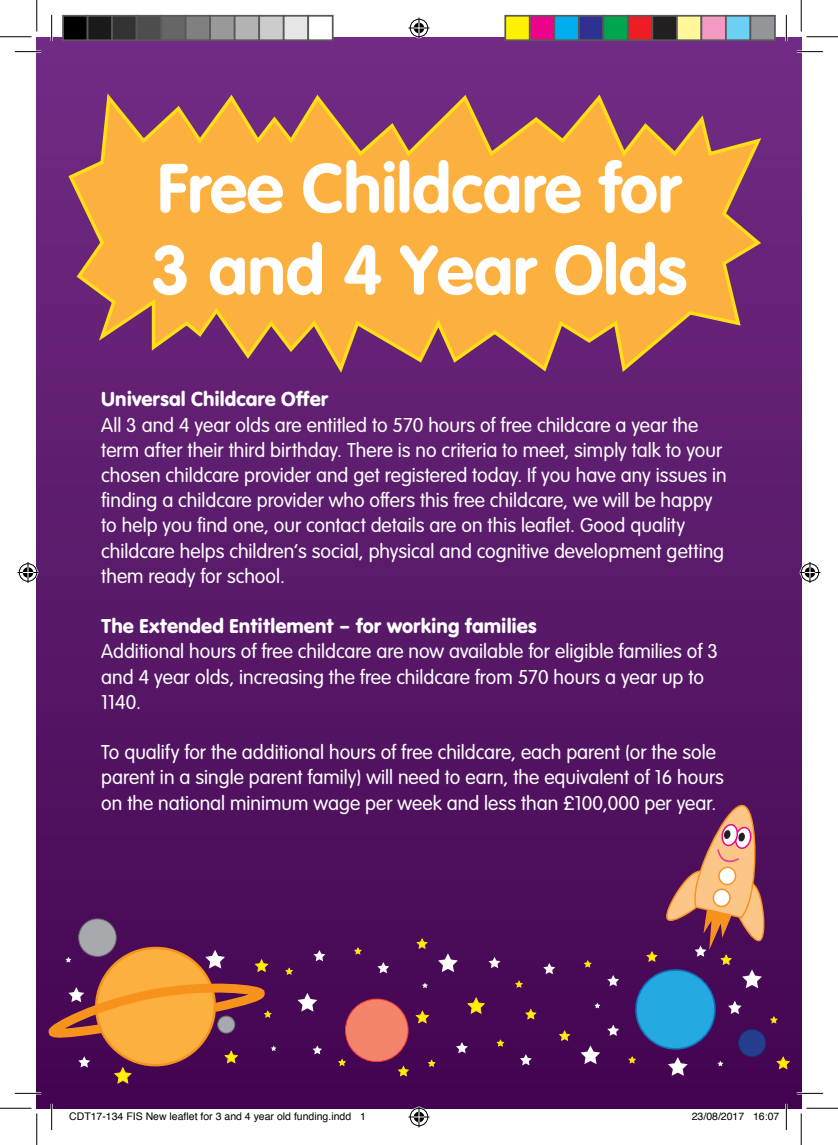
<style>
.page{position:relative;width:838px;height:1145px;background:#fff}
.page>*{position:absolute;margin:0;border:0;box-sizing:border-box;transform-origin:0 0}
.t1{font:68.25px "VAG Rounded Bold";color:#fff}
.t2{font:300 21px/25.2px "VAG Rundschrift D";color:#fff}
.t3{font:21px "VAG Rundschrift D";color:#fff}
.t4{font:10.5px "Helvetica";color:#000}
</style>
<div class="page">
<div style="left:37px;top:38px;width:764px;height:1070px;background:linear-gradient(to bottom,#722d85,#430650)"></div>
<div style="left:345px;top:999px;width:63px;height:63px;background:#f4846c;border-radius:50%"></div>
<div style="left:345px;top:999px;width:63px;height:63px;border:1px solid #ee3e35;border-radius:50%"></div>
<div style="left:636px;top:970px;width:78px;height:79px;background:#24aae1;border-radius:50%"></div>
<div style="left:635px;top:969px;width:80px;height:81px;border:2px solid #1074bc;border-radius:50%"></div>
<div style="left:79px;top:919px;width:37px;height:37px;background:#a8a9ad;border-radius:50%"></div>
<div style="left:78px;top:919px;width:39px;height:38px;border:1px solid #6c6d70;border-radius:50%"></div>
<div style="left:738px;top:1030px;width:27px;height:27px;background:#253f8e;border-radius:50%"></div>
<div style="left:738px;top:1029px;width:28px;height:28px;border:1px solid #1b2f74;border-radius:50%"></div>
<svg style="left:312px;top:1045px;width:10px;height:9px"></svg>
<svg style="left:770px;top:1017px;width:7px;height:6px"></svg>
<svg style="left:428px;top:1060px;width:7px;height:6px"></svg>
<svg style="left:515px;top:981px;width:7px;height:6px"></svg>
<svg style="left:286px;top:968px;width:6px;height:6px"></svg>
<svg style="left:456px;top:1042px;width:12px;height:11px"></svg>
<svg style="left:543px;top:963px;width:12px;height:11px"></svg>
<svg style="left:313px;top:950px;width:12px;height:11px"></svg>
<svg style="left:467px;top:997px;width:17px;height:17px"></svg>
<svg style="left:629px;top:1057px;width:6px;height:6px"></svg>
<svg style="left:728px;top:1001px;width:13px;height:13px"></svg>
<svg style="left:717px;top:1061px;width:6px;height:5px"></svg>
<svg style="left:416px;top:1011px;width:13px;height:12px"></svg>
<svg style="left:776px;top:1057px;width:13px;height:12px"></svg>
<svg style="left:297px;top:993px;width:20px;height:19px"></svg>
<svg style="left:525px;top:1009px;width:11px;height:10px"></svg>
<svg style="left:398px;top:1066px;width:10px;height:10px"></svg>
<svg style="left:559px;top:1031px;width:10px;height:10px"></svg>
<svg style="left:646px;top:952px;width:11px;height:9px"></svg>
<svg style="left:417px;top:939px;width:10px;height:9px"></svg>
<svg style="left:339px;top:1059px;width:6px;height:6px"></svg>
<svg style="left:607px;top:1025px;width:12px;height:11px"></svg>
<svg style="left:488px;top:957px;width:12px;height:11px"></svg>
<svg style="left:580px;top:1045px;width:20px;height:19px"></svg>
<svg style="left:667px;top:1057px;width:20px;height:19px"></svg>
<svg style="left:438px;top:953px;width:20px;height:19px"></svg>
<svg style="left:520px;top:1054px;width:11px;height:11px"></svg>
<svg style="left:607px;top:975px;width:12px;height:11px"></svg>
<svg style="left:377px;top:962px;width:12px;height:11px"></svg>
<svg style="left:497px;top:1040px;width:6px;height:6px"></svg>
<svg style="left:584px;top:961px;width:7px;height:6px"></svg>
<svg style="left:354px;top:948px;width:7px;height:6px"></svg>
<svg style="left:594px;top:1003px;width:6px;height:5px"></svg>
<svg style="left:422px;top:983px;width:6px;height:5px"></svg>
<svg style="left:42px;top:940px;width:234px;height:144px;background:#914c4a"></svg>
<div style="left:218px;top:1016px;width:17px;height:17px;background:#a8a9ad;border-radius:50%"></div>
<div style="left:217px;top:1016px;width:18px;height:18px;border:1px solid #6c6d70;border-radius:50%"></div>
<svg style="left:666px;top:805px;width:98px;height:183px;background:#90596e"></svg>
<svg style="left:66px;top:89px;width:698px;height:288px;background:#cd8650"></svg>
<hr style="left:15px;top:51px;width:26px;height:2px;background:#fff">
<hr style="left:796px;top:51px;width:27px;height:2px;background:#fff">
<hr style="left:15px;top:1092px;width:26px;height:2px;background:#fff">
<hr style="left:796px;top:1092px;width:27px;height:2px;background:#fff">
<hr style="left:51px;top:15px;width:2px;height:26px;background:#fff">
<hr style="left:51px;top:1104px;width:2px;height:26px;background:#fff">
<hr style="left:785px;top:15px;width:2px;height:26px;background:#fff">
<hr style="left:785px;top:1104px;width:2px;height:26px;background:#fff">
<svg style="left:15px;top:51px;width:26px;height:1px"></svg>
<svg style="left:796px;top:51px;width:27px;height:1px"></svg>
<svg style="left:15px;top:1093px;width:26px;height:1px"></svg>
<svg style="left:796px;top:1093px;width:27px;height:1px"></svg>
<svg style="left:51px;top:15px;width:1px;height:26px"></svg>
<svg style="left:51px;top:1104px;width:1px;height:26px"></svg>
<svg style="left:786px;top:15px;width:1px;height:26px"></svg>
<svg style="left:786px;top:1104px;width:1px;height:26px"></svg>
<hr style="left:0;top:36px;width:32px;height:1px;background:#000">
<hr style="left:806px;top:36px;width:31px;height:1px;background:#000">
<hr style="left:0;top:1108px;width:32px;height:1px;background:#000">
<hr style="left:806px;top:1108px;width:31px;height:1px;background:#000">
<hr style="left:36px;top:0;width:1px;height:31px;background:#000">
<hr style="left:36px;top:1113px;width:1px;height:32px;background:#000">
<hr style="left:800px;top:0;width:1px;height:31px;background:#000">
<hr style="left:800px;top:1113px;width:1px;height:32px;background:#000">
<svg style="left:408px;top:18px;width:21px;height:21px"></svg>
<svg style="left:408px;top:1106px;width:21px;height:21px"></svg>
<svg style="left:18px;top:562px;width:21px;height:21px"></svg>
<svg style="left:799px;top:562px;width:21px;height:21px"></svg>
<div style="left:63px;top:16px;width:25px;height:24px;background:#000"></div>
<div style="left:62px;top:15px;width:26px;height:26px;border:2px solid #595959"></div>
<div style="left:88px;top:16px;width:24px;height:24px;background:#1a1a1a"></div>
<div style="left:87px;top:15px;width:26px;height:26px;border:2px solid #595959"></div>
<div style="left:112px;top:16px;width:25px;height:24px;background:#333"></div>
<div style="left:111px;top:15px;width:26px;height:26px;border:2px solid #595959"></div>
<div style="left:137px;top:16px;width:24px;height:24px;background:#4d4d4d"></div>
<div style="left:136px;top:15px;width:26px;height:26px;border:2px solid #595959"></div>
<div style="left:161px;top:16px;width:25px;height:24px;background:#666"></div>
<div style="left:160px;top:15px;width:26px;height:26px;border:2px solid #595959"></div>
<div style="left:186px;top:16px;width:24px;height:24px;background:#808080"></div>
<div style="left:185px;top:15px;width:26px;height:26px;border:2px solid #595959"></div>
<div style="left:210px;top:16px;width:25px;height:24px;background:#999"></div>
<div style="left:209px;top:15px;width:26px;height:26px;border:2px solid #595959"></div>
<div style="left:235px;top:16px;width:24px;height:24px;background:#b3b3b3"></div>
<div style="left:234px;top:15px;width:26px;height:26px;border:2px solid #595959"></div>
<div style="left:259px;top:16px;width:25px;height:24px;background:#ccc"></div>
<div style="left:258px;top:15px;width:26px;height:26px;border:2px solid #595959"></div>
<div style="left:284px;top:16px;width:24px;height:24px;background:#e6e6e6"></div>
<div style="left:283px;top:15px;width:26px;height:26px;border:2px solid #595959"></div>
<div style="left:307px;top:15px;width:26px;height:26px;border:2px solid #595959"></div>
<div style="left:505px;top:16px;width:24px;height:24px;background:#fff101"></div>
<div style="left:504px;top:15px;width:26px;height:26px;border:2px solid #595959"></div>
<div style="left:529px;top:16px;width:25px;height:24px;background:#ed028c"></div>
<div style="left:529px;top:15px;width:26px;height:26px;border:2px solid #595959"></div>
<div style="left:554px;top:16px;width:24px;height:24px;background:#00aeef"></div>
<div style="left:553px;top:15px;width:26px;height:26px;border:2px solid #595959"></div>
<div style="left:578px;top:16px;width:25px;height:24px;background:#2e3092"></div>
<div style="left:578px;top:15px;width:26px;height:26px;border:2px solid #595959"></div>
<div style="left:603px;top:16px;width:24px;height:24px;background:#00a54f"></div>
<div style="left:602px;top:15px;width:26px;height:26px;border:2px solid #595959"></div>
<div style="left:627px;top:16px;width:25px;height:24px;background:#ee1d23"></div>
<div style="left:627px;top:15px;width:26px;height:26px;border:2px solid #595959"></div>
<div style="left:652px;top:16px;width:24px;height:24px;background:#231f20"></div>
<div style="left:651px;top:15px;width:26px;height:26px;border:2px solid #595959"></div>
<div style="left:676px;top:16px;width:25px;height:24px;background:#fff79a"></div>
<div style="left:676px;top:15px;width:26px;height:26px;border:2px solid #595959"></div>
<div style="left:701px;top:16px;width:24px;height:24px;background:#f499c2"></div>
<div style="left:700px;top:15px;width:26px;height:26px;border:2px solid #595959"></div>
<div style="left:725px;top:16px;width:25px;height:24px;background:#6bcff6"></div>
<div style="left:725px;top:15px;width:26px;height:26px;border:2px solid #595959"></div>
<div style="left:750px;top:16px;width:24px;height:24px;background:#939598"></div>
<div style="left:749px;top:15px;width:26px;height:26px;border:2px solid #595959"></div>
<p class="t1" style="left:157px;top:148px;width:525px">Free Childcare for</p>
<p class="t1" style="left:151px;top:230px;width:537px">3 and 4 Year Olds</p>
<p class="t3" style="left:101px;top:387px;width:229px">Universal Childcare Offer</p>
<p class="t2" style="left:101px;top:413px;width:626px">All 3 and 4 year olds are entitled to 570 hours of free childcare a year the term after their third birthday. There is no criteria to meet, simply talk to your chosen childcare provider and get registered today. If you have any issues in finding a childcare provider who offers this free childcare, we will be happy to help you find one, our contact details are on this leaflet. Good quality childcare helps children’s social, physical and cognitive development getting them ready for school.</p>
<p class="t3" style="left:101px;top:614px;width:437px">The Extended Entitlement – for working families</p>
<p class="t2" style="left:101px;top:639px;width:618px">Additional hours of free childcare are now available for eligible families of 3 and 4 year olds, increasing the free childcare from 570 hours a year up to<br>1140.</p>
<p class="t2" style="left:101px;top:740px;width:624px">To qualify for the additional hours of free childcare, each parent (or the sole parent in a single parent family) will need to earn, the equivalent of 16 hours on the national minimum wage per week and less than £100,000 per year.</p>
<p class="t4" style="left:69px;top:1108px;width:298px">CDT17-134 FIS New leaflet for 3 and 4 year old funding.indd 1</p>
<p class="t4" style="left:691px;top:1108px;width:89px">23/08/2017 16:07</p>
</div>
